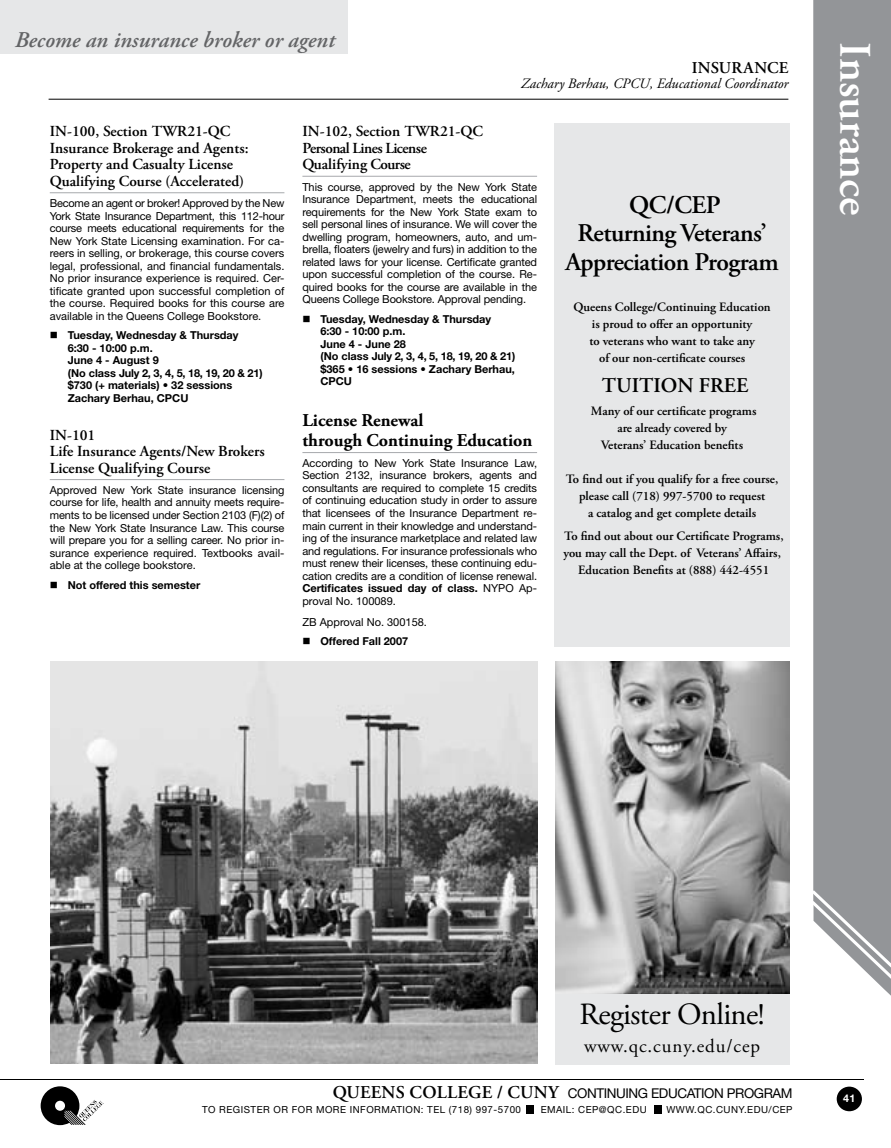
<style>
.page{position:relative;width:891px;height:1148px;background:#fff}
.page>*{position:absolute;margin:0;border:0;box-sizing:border-box;transform-origin:0 0}
.t1{font:600 45px "Adobe Garamond Pro";color:#fff}
.t2{font:30.9px "Adobe Garamond Pro";color:#000}
.t3{font:600 25.5px/28.3px "Adobe Garamond Pro";letter-spacing:-.02em;color:#000;text-align:center}
.t4{font:italic 600 22.5px "Adobe Garamond Pro";color:#636466}
.t5{font:600 21px "Adobe Garamond Pro";color:#000}
.t6{font:18.9px "Adobe Garamond Pro";letter-spacing:.05em;color:#000}
.t7{font:700 18px/19.5px "Adobe Garamond Pro";color:#000}
.t8{font:600 16.5px "Adobe Garamond Pro";color:#000}
.t9{font:600 15.3px/16.5px "Adobe Garamond Pro";color:#000}
.t10{font:italic 14.25px "Adobe Garamond Pro";color:#000}
.t11{font:13.5px "Helvetica Neue";letter-spacing:-.03em;color:#000}
.t12{font:600 12.75px/17px "Adobe Garamond Pro";color:#000;text-align:center}
.t13{font:10.95px/12.5px "Helvetica Neue";letter-spacing:-.01em;color:#000;text-align:justify}
.t14{font:700 10.95px/12.5px "Helvetica Neue";color:#000}
.t15{font:700 10.65px "Helvetica Neue";color:#fff}
.t16{font:9.75px "Helvetica Neue";letter-spacing:.05em;color:#000}
.s1{font-weight:700}
.s2{font-family:"Adobe Garamond Pro";font-weight:600;font-size:18px}
</style>
<div class="page">
<div style="left:837px;top:1086px;width:25px;height:25px;background:#000;border-radius:50%"></div>
<hr style="left:0;top:1079px;width:864px;height:1px;background:#000">
<svg style="left:41px;top:1086px;width:62px;height:39px"></svg>
<div style="left:814px;top:0;width:77px;height:887px;background:#939598"></div>
<svg style="left:813px;top:887px;width:78px;height:109px"></svg>
<div style="left:527px;top:1105px;width:7px;height:8px;background:#000"></div>
<div style="left:654px;top:1105px;width:7px;height:8px;background:#000"></div>
<hr style="left:49px;top:99px;width:739px;height:1px;background:#000">
<div style="left:0;top:0;width:348px;height:54px;background:#e6e7e8"></div>
<hr style="left:50px;top:192px;width:234px;height:1px;background:#a7a9ac">
<hr style="left:50px;top:479px;width:234px;height:1px;background:#a7a9ac">
<hr style="left:302px;top:176px;width:235px;height:1px;background:#a7a9ac">
<hr style="left:302px;top:452px;width:235px;height:1px;background:#a7a9ac">
<div style="left:555px;top:123px;width:235px;height:523px;background:#e6e7e8"></div>
<div style="left:555px;top:662px;width:235px;height:402px;background:#e6e7e8"></div>
<img style="left:555px;top:662px;width:235px;height:331px">
<img style="left:50px;top:661px;width:487px;height:403px">
<h3 class="t4" style="left:15px;top:27px;width:322px">Become an insurance broker or agent</h3>
<h3 class="t8" style="left:692px;top:58px;width:11px">INSU</h3>
<h3 class="t8" style="left:732px;top:58px;width:58px">RANCE</h3>
<h3 class="t10" style="left:521px;top:75px;width:269px">Zachary Berhau, CPCU, Educational Coordinator</h3>
<h3 class="t9" style="left:50px;top:123px;width:200px">IN-100, Section TWR21-QC<br>Insurance Brokerage and Agents:<br>Property and Casualty License<br>Qualifying Course (Accelerated)</h3>
<p class="t13" style="left:50px;top:197px;width:236px">Become an agent or broker! Approved by the New York State I nsurance Department, this 112-hour course meets educational requirements for the New York State Licensing examination. For ca&shy;reers in selling, or brokerage, this course covers legal, professional, and financial fundamentals.<br>No prior insurance experience is required. Cer&shy;tificate granted upon successful completion of the course. Required books for this course are available in the Queens College Bookstore.</p>
<p class="t14" style="left:68px;top:329px;width:196px;text-indent:-18px">■ Tuesday, Wednesday &amp; Thursday<br>6:30 - 1 0:00 p.m.<br>June 4 - August 9<br>(No class July 2, 3, 4, 5, 1 8, 1 9, 20 &amp; 21 ) $730 (+ materials) • 32 sessions<br>Zachary Berhau, CPCU</p>
<h3 class="t9" style="left:50px;top:427px;width:217px">IN-101<br>Life Insurance Agents/New Brokers<br>License Qualifying Course</h3>
<p class="t13" style="left:50px;top:483px;width:236px">Approved New York State insurance licensing course for life, health and annuity meets require&shy;ments to be licensed under Section 2103 (F)(2) of the New York State I nsurance Law. This course will prepare you for a selling career. N o prior in&shy;surance experience required. Textbooks avail&shy;able at the college bookstore.</p>
<p class="t14" style="left:50px;top:578px;width:152px">■ Not offered this semester</p>
<h3 class="t9" style="left:302px;top:123px;width:182px">IN-102, Section TWR21-QC<br>Personal Lines License<br>Qualifying Course</h3>
<p class="t13" style="left:302px;top:180px;width:236px">This course, approved by the New York State I nsurance Department, meets the educational requirements for the New York State exam to sell personal lines of insurance. We will cover the dwelling program, homeowners, auto, and um&shy;brella, floaters (jewelry and furs) in addition to the related laws for your license. Certificate granted upon successful completion of the course. Re&shy;quired books for the course are available in the Queens College Bookstore. Approval pending.</p>
<p class="t14" style="left:320px;top:312px;width:196px;text-indent:-18px">■ Tuesday, Wednesday &amp; Thursday<br>6:30 - 1 0:00 p.m.<br>June 4 - June 28<br>(No class July 2, 3, 4, 5, 1 8, 1 9, 20 &amp; 21 ) $365 • 1 6 sessions • Zachary Berhau,<br>CPCU</p>
<h3 class="t7" style="left:302px;top:411px;width:231px">License Renewal<br>through Continuing Education</h3>
<p class="t13" style="left:302px;top:456px;width:236px">According to New York State I nsurance Law, Section 2132, insurance brokers, agents and consultants are required to complete 15 credits of continuing education study in order to assure that licensees of the I nsurance Department re&shy;main current in their knowledge and understand&shy;ing of the insurance marketplace and related law and regulations. For insurance professionals who must renew their licenses, these continuing edu&shy;cation credits are a condition of license renewal.<br><span class="s1">Certificates issued day of class.</span> NYPO Ap&shy;proval No. 100089.</p>
<p class="t13" style="left:302px;top:615px;width:126px">ZB Approval No. 300158.</p>
<p class="t14" style="left:302px;top:635px;width:107px">■ Offered Fall 2007</p>
<h3 class="t3" style="left:566px;top:191px;width:215px">QC/CEP<br>Returning Veterans’<br>Appreciation Program</h3>
<p class="t12" style="left:574px;top:299px;width:199px">Queens College/Continuing Education is proud to offer an opportunity<br>to veterans who want to take any<br>of our non-certificate courses</p>
<h3 class="t5" style="left:602px;top:373px;width:66px">TUITION</h3>
<h3 class="t5" style="left:699px;top:373px;width:25px">FREE</h3>
<p class="t12" style="left:591px;top:403px;width:167px">Many of our certificate programs are already covered by<br>Veterans’ Education benefits</p>
<p class="t12" style="left:566px;top:471px;width:214px">To find out if you qualify for a free course, please call (718) 997-5700 to request<br>a catalog and get complete details</p>
<p class="t12" style="left:563px;top:528px;width:222px">To find out about our Certificate Programs, you may call the Dept. of Veterans’ Affairs,<br>Education Benefits at (888) 442-4551</p>
<h1 class="t1" style="left:881px;top:42px;width:175px;rotate:90deg">Insurance</h1>
<h2 class="t2" style="left:580px;top:995px;width:186px">Register Online!</h2>
<h3 class="t6" style="left:584px;top:1035px;width:178px">www.qc.cuny.edu/cep</h3>
<p class="t11" style="left:333px;top:1084px;width:461px"><span class="s2">Queens College / CUNY</span> Continuing Education Program</p>
<p class="t15" style="left:843px;top:1091px;width:7px">41</p>
<p class="t16" style="left:202px;top:1103px;width:320px">To Register or for more information: Tel (718) 997-5700</p>
<p class="t16" style="left:541px;top:1103px;width:46px">Email: cep</p>
<p class="t16" style="left:599px;top:1103px;width:49px">@qc.edu</p>
<p class="t16" style="left:666px;top:1103px;width:114px">www.qc.cuny.edu/cep</p>
</div>
